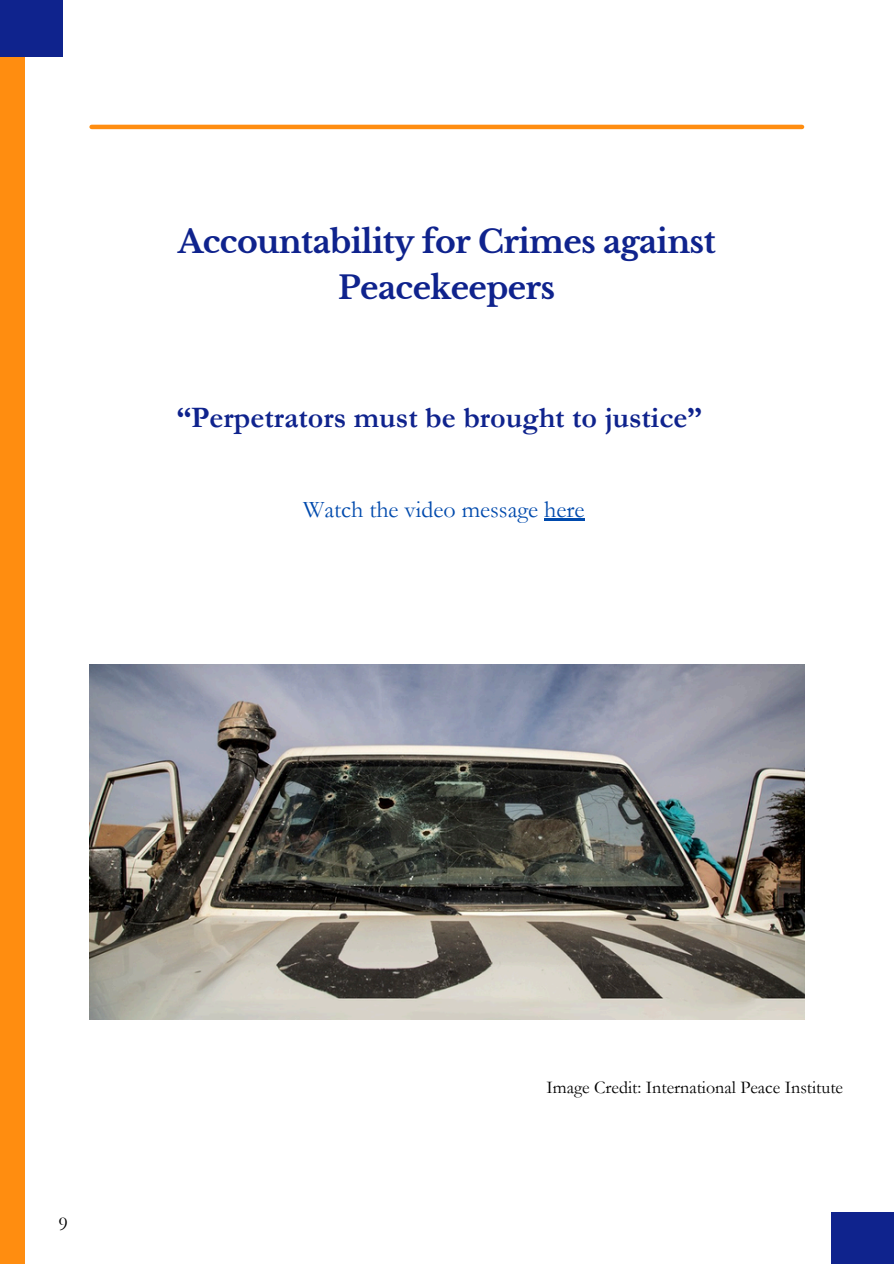
<style>
.page{position:relative;width:894px;height:1264px;background:#fff}
.page>*{position:absolute;margin:0;border:0;box-sizing:border-box;transform-origin:0 0}
.t1{font:700 31.5px/46.2px "Libre Baskerville";letter-spacing:-.02em;color:#0f238d;text-align:center}
.t2{font:700 30px "Garamond";color:#0f238d}
.t3{font:24px "Garamond";color:#004aad}
.t4{font:19.95px "Garamond";color:#000}
.t5{font:18px "Garamond";color:#000}
</style>
<div class="page">
<div style="left:0;top:0;width:24px;height:1263px;background:#ff8d10"></div>
<div style="left:0;top:0;width:63px;height:56px;background:#0f238d"></div>
<div style="left:831px;top:1212px;width:62px;height:51px;background:#0f238d"></div>
<hr style="left:92px;top:125px;width:709px;height:4px;background:#ff8d10">
<hr style="left:544px;top:519px;width:40px;height:2px;background:#004aad">
<img style="left:89px;top:664px;width:715px;height:355px">
<h1 class="t1" style="left:178px;top:219px;width:539px">Accountability for Crimes against<br>Peacekeepers</h1>
<p class="t2" style="left:176px;top:401px;width:527px">“Perpetrators must be brought to justice”</p>
<p class="t3" style="left:303px;top:496px;width:283px">Watch the video message here</p>
<h2 class="t4" style="left:58px;top:1212px;width:11px">9</h2>
<p class="t5" style="left:546px;top:1077px;width:298px">Image Credit: International Peace Institute</p>
</div>
